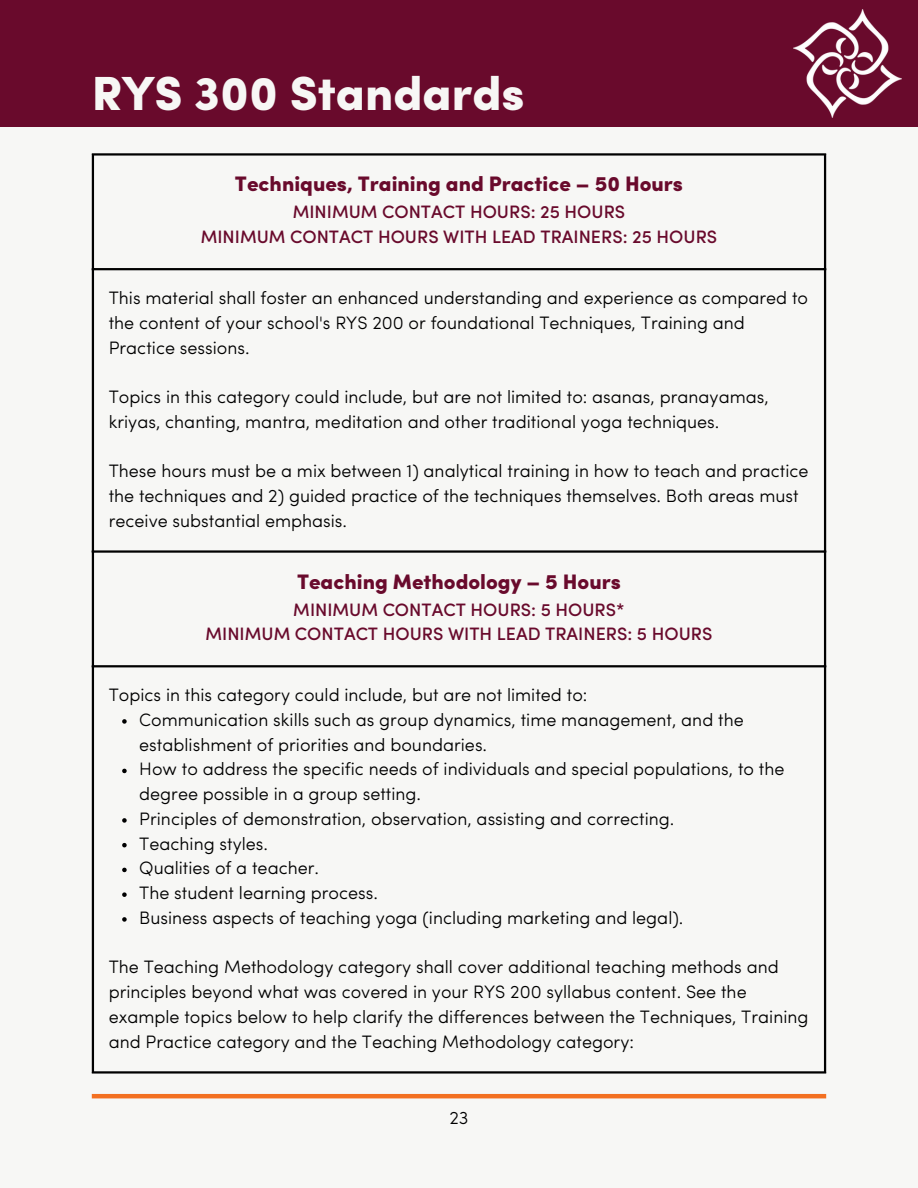
<style>
.page{position:relative;width:918px;height:1188px;background:#f7f7f5}
.page>*{position:absolute;margin:0;border:0;box-sizing:border-box;transform-origin:0 0}
.t1{font:900 48px "Sofia Pro";color:#f7f7f5}
.t2{font:900 21px "Sofia Pro";color:#690a2c}
.t3{font:300 18px/24.8px "Sofia Pro";color:#000}
.t4{font:500 18px "Sofia Pro";color:#690a2c}
</style>
<div class="page">
<svg style="left:94px;top:156px;width:730px;height:509px"></svg>
<svg style="left:122px;top:719px;width:5px;height:5px"></svg>
<svg style="left:122px;top:769px;width:5px;height:4px"></svg>
<svg style="left:122px;top:818px;width:5px;height:5px"></svg>
<svg style="left:122px;top:843px;width:5px;height:4px"></svg>
<svg style="left:122px;top:868px;width:5px;height:4px"></svg>
<svg style="left:122px;top:892px;width:5px;height:5px"></svg>
<svg style="left:122px;top:917px;width:5px;height:5px"></svg>
<hr style="left:92px;top:156px;width:2px;height:915px;background:#000">
<hr style="left:824px;top:156px;width:2px;height:915px;background:#000">
<hr style="left:92px;top:153px;width:734px;height:3px;background:#000">
<hr style="left:92px;top:268px;width:734px;height:2px;background:#000">
<hr style="left:92px;top:550px;width:734px;height:3px;background:#000">
<hr style="left:92px;top:665px;width:734px;height:2px;background:#000">
<hr style="left:92px;top:1071px;width:734px;height:3px;background:#000">
<div style="left:0;top:0;width:918px;height:126px;background:#690a2c"></div>
<img style="left:793px;top:9px;width:108px;height:108px">
<hr style="left:92px;top:1094px;width:734px;height:4px;background:#f37021">
<p class="t1" style="left:92px;top:74px;width:434px">RYS 300 Standards</p>
<h1 class="t2" style="left:235px;top:176px;width:450px">Techniques, Training and Practice – 50 Hours</h1>
<p class="t4" style="left:293px;top:205px;width:334px">MINIMUM CONTACT HOURS: 25 HOURS</p>
<p class="t4" style="left:201px;top:230px;width:518px">MINIMUM CONTACT HOURS WITH LEAD TRAINERS: 25 HOURS</p>
<p class="t3" style="left:109px;top:287px;width:701px">This material shall foster an enhanced understanding and experience as compared to the content of your school's RYS 200 or foundational Techniques, Training and<br>Practice sessions.</p>
<p class="t3" style="left:109px;top:386px;width:662px">Topics in this category could include, but are not limited to: asanas, pranayamas, kriyas, chanting, mantra, meditation and other traditional yoga techniques.</p>
<p class="t3" style="left:109px;top:460px;width:701px">These hours must be a mix between 1) analytical training in how to teach and practice the techniques and 2) guided practice of the techniques themselves. Both areas must receive substantial emphasis.</p>
<p class="t2" style="left:297px;top:573px;width:325px">Teaching Methodology – 5 Hours</p>
<p class="t4" style="left:293px;top:602px;width:333px">MINIMUM CONTACT HOURS: 5 HOURS*</p>
<p class="t4" style="left:206px;top:627px;width:508px">MINIMUM CONTACT HOURS WITH LEAD TRAINERS: 5 HOURS</p>
<p class="t3" style="left:109px;top:684px;width:480px">Topics in this category could include, but are not limited to:</p>
<p class="t3" style="left:139px;top:709px;width:606px">Communication skills such as group dynamics, time management, and the establishment of priorities and boundaries.</p>
<p class="t3" style="left:139px;top:759px;width:647px">How to address the specific needs of individuals and special populations, to the degree possible in a group setting.</p>
<p class="t3" style="left:139px;top:808px;width:537px">Principles of demonstration, observation, assisting and correcting.</p>
<p class="t3" style="left:139px;top:833px;width:130px">Teaching styles.</p>
<p class="t3" style="left:139px;top:858px;width:181px">Qualities of a teacher.</p>
<p class="t3" style="left:139px;top:882px;width:240px">The student learning process.</p>
<p class="t3" style="left:139px;top:907px;width:546px">Business aspects of teaching yoga (including marketing and legal).</p>
<p class="t3" style="left:109px;top:957px;width:701px">The Teaching Methodology category shall cover additional teaching methods and principles beyond what was covered in your RYS 200 syllabus content. See the example topics below to help clarify the differences between the Techniques, Training and Practice category and the Teaching Methodology category:</p>
<p class="t3" style="left:449px;top:1107px;width:21px">23</p>
</div>
